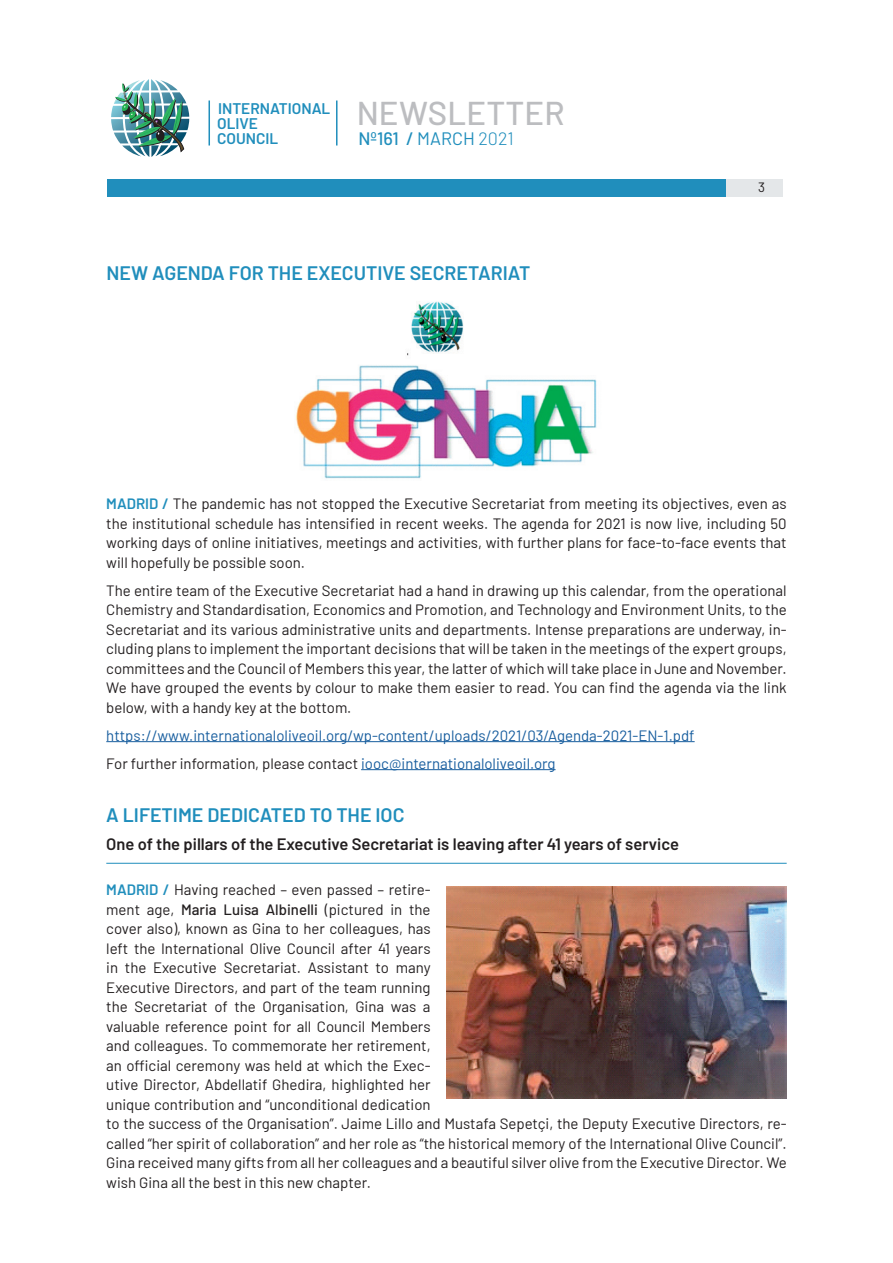
<style>
.page{position:relative;width:893px;height:1263px;background:#fff}
.page>*{position:absolute;margin:0;border:0;box-sizing:border-box;transform-origin:0 0}
.t1{font:500 33px "Barlow";letter-spacing:.005em;color:#bcbdc0}
.t2{font:600 19.5px "Barlow";color:#208ebc}
.t3{font:500 18px "Barlow";color:#208ebc}
.t4{font:600 16.5px "Barlow";color:#231f20}
.t5{font:600 15.45px/15.5px "Barlow";color:#208ebc}
.t6{font:15px/19.5px "Barlow";color:#231f20;text-align:justify}
.t7{font:15px/28px "Barlow";color:#175d9e}
.t8{font:13.5px "Barlow";color:#231f20}
.s1{font-weight:400}
.s2{font-weight:300}
.s3{font-weight:600;color:#208ebc}
.s4{color:#231f20}
.s5{font-weight:500}
</style>
<div class="page">
<hr style="left:208px;top:100px;width:2px;height:45px;background:#208ebc">
<hr style="left:336px;top:100px;width:1px;height:45px;background:#208ebc">
<div style="left:107px;top:179px;width:675px;height:17px;background:#208ebc"></div>
<div style="left:726px;top:179px;width:57px;height:17px;background:#e4e7e9"></div>
<img style="left:111px;top:79px;width:78px;height:78px">
<hr style="left:106px;top:741px;width:589px;height:1px;background:#175d9e">
<hr style="left:361px;top:769px;width:195px;height:1px;background:#175d9e">
<hr style="left:106px;top:863px;width:681px;height:1px;background:#208ebc">
<img style="left:295px;top:301px;width:302px;height:178px">
<img style="left:446px;top:886px;width:341px;height:213px">
<p class="t5" style="left:217px;top:99px;width:115px">INTERNATIONAL<br>OLIVE<br>COUNCIL</p>
<h1 class="t1" style="left:357px;top:89px;width:209px">NEWSLETTER</h1>
<p class="t3" style="left:358px;top:126px;width:157px">Nº161 / <span class="s1">MARCH</span> <span class="s2">2021</span></p>
<h2 class="t2" style="left:107px;top:258px;width:425px">NEW AGENDA FOR THE EXECUTIVE SECRETARIAT</h2>
<p class="t8" style="left:758px;top:177px;width:8px">3</p>
<p class="t6" style="left:106px;top:493px;width:682px"><span class="s3">MADRID /</span> The pandemic has not stopped the Executive Secretariat from meeting its objectives, even as the institutional schedule has intensified in recent weeks. The agenda for 2021 is now live, including 50 working days of online initiatives, meetings and activities, with further plans for face-to-face events that will hopefully be possible soon.</p>
<p class="t6" style="left:106px;top:579px;width:682px">The entire team of the Executive Secretariat had a hand in drawing up this calendar, from the operational Chemistry and Standardisation, Economics and Promotion, and Technology and Environment Units, to the Secretariat and its various administrative units and departments. Intense preparations are underway, in&shy;cluding plans to implement the important decisions that will be taken in the meetings of the expert groups, committees and the Council of Members this year, the latter of which will take place in June and November.<br>We have grouped the events by colour to make them easier to read. You can find the agenda via the link below, with a handy key at the bottom.</p>
<p class="t7" style="left:106px;top:720px;width:590px">https://www.internationaloliveoil.org/wp-content/uploads/2021/03/Agenda-2021-EN-1.pdf<br><span class="s4">For further information, please contact</span> iooc@internationaloliveoil.org</p>
<h2 class="t2" style="left:106px;top:801px;width:300px">A LIFETIME DEDICATED TO THE IOC</h2>
<p class="t4" style="left:106px;top:832px;width:574px">One of the pillars of the Executive Secretariat is leaving after 41 years of service</p>
<p class="t6" style="left:106px;top:879px;width:682px;text-align:left"><span class="s3">MADRID /</span> Having reached – even passed – retire-<br>ment age, <span class="s5">Maria Luisa Albinelli</span> (pictured in the<br>cover also), known as Gina to her colleagues, has<br>left the International Olive Council after 41 years<br>in the Executive Secretariat. Assistant to many<br>Executive Directors, and part of the team running<br>the Secretariat of the Organisation, Gina was a<br>valuable reference point for all Council Members<br>and colleagues. To commemorate her retirement,<br>an official ceremony was held at which the Exec-<br>utive Director, Abdellatif Ghedira, highlighted her<br>unique contribution and “unconditional dedication<br>to the success of the Organisation”. Jaime Lillo and Mustafa Sepetçi, the Deputy Executive Directors, re&shy;called “her spirit of collaboration” and her role as “the historical memory of the International Olive Council”.<br>Gina received many gifts from all her colleagues and a beautiful silver olive from the Executive Director. We wish Gina all the best in this new chapter.</p>
</div>
